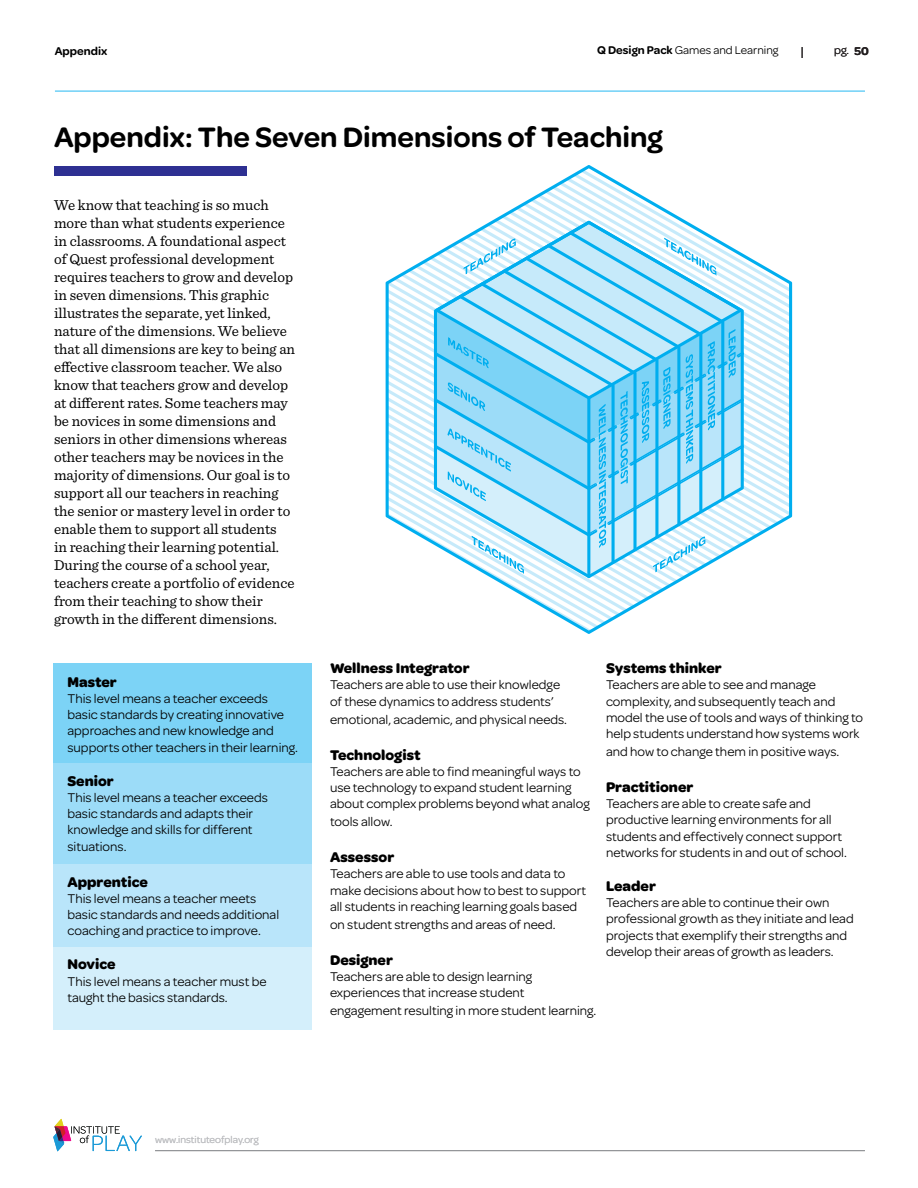
<style>
.page{position:relative;width:918px;height:1188px;background:#fff}
.page>*{position:absolute;margin:0;border:0;box-sizing:border-box;transform-origin:0 0}
.t1{font:600 30px "Omnes";color:#000}
.t2{font:15px/18px "Sentinel";color:#000}
.t3{font:700 15px "Omnes";color:#000}
.t4{font:13.5px/16.2px "Omnes";color:#000}
.t5{font:12px "Omnes";color:#000}
.t6{font:600 12px "Omnes";color:#000}
.t7{font:12px "Omnes";color:#231f20}
.t8{font:10.5px "Omnes";color:#bcbdc0}
.s1{font-weight:600}
</style>
<div class="page">
<hr style="left:155px;top:1150px;width:710px;height:1px;background:#939598">
<svg style="left:53px;top:1119px;width:89px;height:33px"></svg>
<hr style="left:55px;top:91px;width:810px;height:1px;background:#6bcff6">
<div style="left:54px;top:166px;width:192px;height:10px;background:#2e3092"></div>
<div style="left:53px;top:663px;width:259px;height:101px;background:#7cd3f6"></div>
<div style="left:53px;top:764px;width:259px;height:100px;background:#9cdcf8"></div>
<div style="left:53px;top:864px;width:259px;height:83px;background:#b9e5fa"></div>
<div style="left:53px;top:947px;width:259px;height:83px;background:#d4effb"></div>
<svg style="left:386px;top:165px;width:406px;height:469px"></svg>
<svg style="left:435px;top:221px;width:307px;height:10px"></svg>
<hr style="left:587px;top:396px;width:3px;height:182px;background:#00aeef;border-radius:2px">
<svg style="left:434px;top:231px;width:310px;height:346px;background:#a0def8"></svg>
<p class="t6" style="left:55px;top:42px;width:54px">Appendix</p>
<p class="t5" style="left:597px;top:42px;width:183px"><span class="s1">Q Design Pack</span> Games and Learning</p>
<p class="t7" style="left:834px;top:42px;width:36px">pg. <span class="s1">50</span></p>
<h1 class="t1" style="left:54px;top:116px;width:610px">Appendix: The Seven Dimensions of Teaching</h1>
<p class="t2" style="left:54px;top:195px;width:243px">We know that teaching is so much more than what students experience in classrooms. A foundational aspect of Quest professional development requires teachers to grow and develop in seven dimensions. This graphic illustrates the separate, yet linked, nature of the dimensions. We believe that all dimensions are key to being an effective classroom teacher. We also know that teachers grow and develop at different rates. Some teachers may be novices in some dimensions and seniors in other dimensions whereas other teachers may be novices in the majority of dimensions. Our goal is to support all our teachers in reaching the senior or mastery level in order to enable them to support all students<br>in reaching their learning potential.<br>During the course of a school year, teachers create a portfolio of evidence from their teaching to show their growth in the different dimensions.</p>
<p class="t3" style="left:68px;top:671px;width:51px">Master</p>
<p class="t4" style="left:68px;top:690px;width:232px">This level means a teacher exceeds basic standards by creating innovative approaches and new knowledge and supports other teachers in their learning.</p>
<p class="t3" style="left:68px;top:770px;width:48px">Senior</p>
<p class="t4" style="left:68px;top:789px;width:202px">This level means a teacher exceeds basic standards and adapts their knowledge and skills for different situations.</p>
<p class="t3" style="left:68px;top:870px;width:82px">Apprentice</p>
<p class="t4" style="left:68px;top:889px;width:213px">This level means a teacher meets basic standards and needs additional coaching and practice to improve.</p>
<p class="t3" style="left:68px;top:953px;width:49px">Novice</p>
<p class="t4" style="left:68px;top:972px;width:201px">This level means a teacher must be taught the basics standards.</p>
<p class="t3" style="left:330px;top:657px;width:141px">Wellness Integrator</p>
<p class="t4" style="left:330px;top:676px;width:232px">Teachers are able to use their knowledge of these dynamics to address students’</p>
<p class="t4" style="left:330px;top:710px;width:239px">emotional, academic, and physical needs.</p>
<p class="t3" style="left:330px;top:744px;width:92px">Technologist</p>
<p class="t4" style="left:330px;top:762px;width:261px">Teachers are able to find meaningful ways to use technology to expand student learning about complex problems beyond what analog</p>
<p class="t4" style="left:330px;top:813px;width:64px">tools allow.</p>
<p class="t3" style="left:330px;top:846px;width:66px">Assessor</p>
<p class="t4" style="left:330px;top:865px;width:258px">Teachers are able to use tools and data to make decisions about how to best to support all students in reaching learning goals based</p>
<p class="t4" style="left:330px;top:915px;width:227px">on student strengths and areas of need.</p>
<p class="t3" style="left:330px;top:949px;width:65px">Designer</p>
<p class="t4" style="left:330px;top:968px;width:204px">Teachers are able to design learning experiences that increase student</p>
<p class="t4" style="left:330px;top:1002px;width:268px">engagement resulting in more student learning.</p>
<p class="t3" style="left:606px;top:657px;width:117px">Systems thinker</p>
<p class="t4" style="left:606px;top:676px;width:259px">Teachers are able to see and manage complexity, and subsequently teach and model the use of tools and ways of thinking to help students understand how systems work</p>
<p class="t4" style="left:606px;top:743px;width:235px">and how to change them in positive ways.</p>
<p class="t3" style="left:606px;top:776px;width:89px">Practitioner</p>
<p class="t4" style="left:606px;top:795px;width:242px">Teachers are able to create safe and productive learning environments for all students and effectively connect support networks for students in and out of school.</p>
<p class="t3" style="left:606px;top:875px;width:52px">Leader</p>
<p class="t4" style="left:606px;top:894px;width:249px">Teachers are able to continue their own professional growth as they initiate and lead projects that exemplify their strengths and develop their areas of growth as leaders.</p>
<p class="t8" style="left:155px;top:1132px;width:105px">www.instituteofplay.org</p>
</div>
